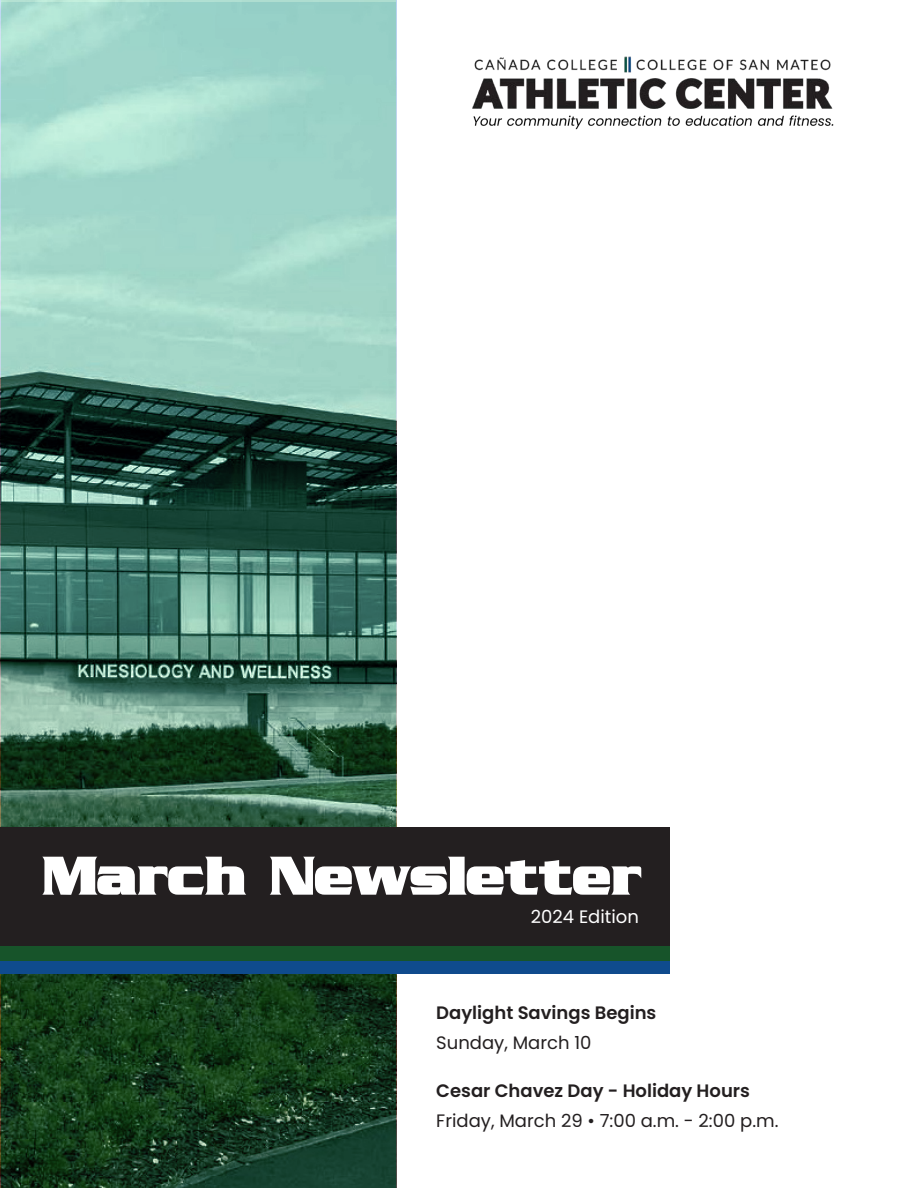
<style>
.page{position:relative;width:918px;height:1188px;background:#fff}
.page>*{position:absolute;margin:0;border:0;box-sizing:border-box;transform-origin:0 0}
.t1{font:700 57px "Straczynski";color:#fff}
.t2{font:600 18px "Poppins";color:#231f20}
.t3{font:18px "Poppins";color:#231f20}
.t4{font:18px "Poppins";color:#fff}
</style>
<div class="page">
<svg style="left:2px;top:0;width:394px;height:1188px;background:#588675"></svg>
<div style="left:0;top:827px;width:670px;height:129px;background:#231f20"></div>
<div style="left:0;top:946px;width:670px;height:15px;background:#17542a"></div>
<div style="left:0;top:961px;width:670px;height:12px;background:#0f4b8d"></div>
<img style="left:472px;top:56px;width:362px;height:74px">
<p class="t1" style="left:42px;top:839px;width:601px">March Newsletter</p>
<p class="t4" style="left:531px;top:907px;width:109px">2024 Edition</p>
<p class="t2" style="left:436px;top:1002px;width:222px">Daylight Savings Begins</p>
<p class="t3" style="left:436px;top:1032px;width:157px">Sunday, March 10</p>
<p class="t2" style="left:436px;top:1080px;width:315px">Cesar Chavez Day - Holiday Hours</p>
<p class="t3" style="left:436px;top:1110px;width:344px">Friday, March 29 • 7:00 a.m. - 2:00 p.m.</p>
</div>
